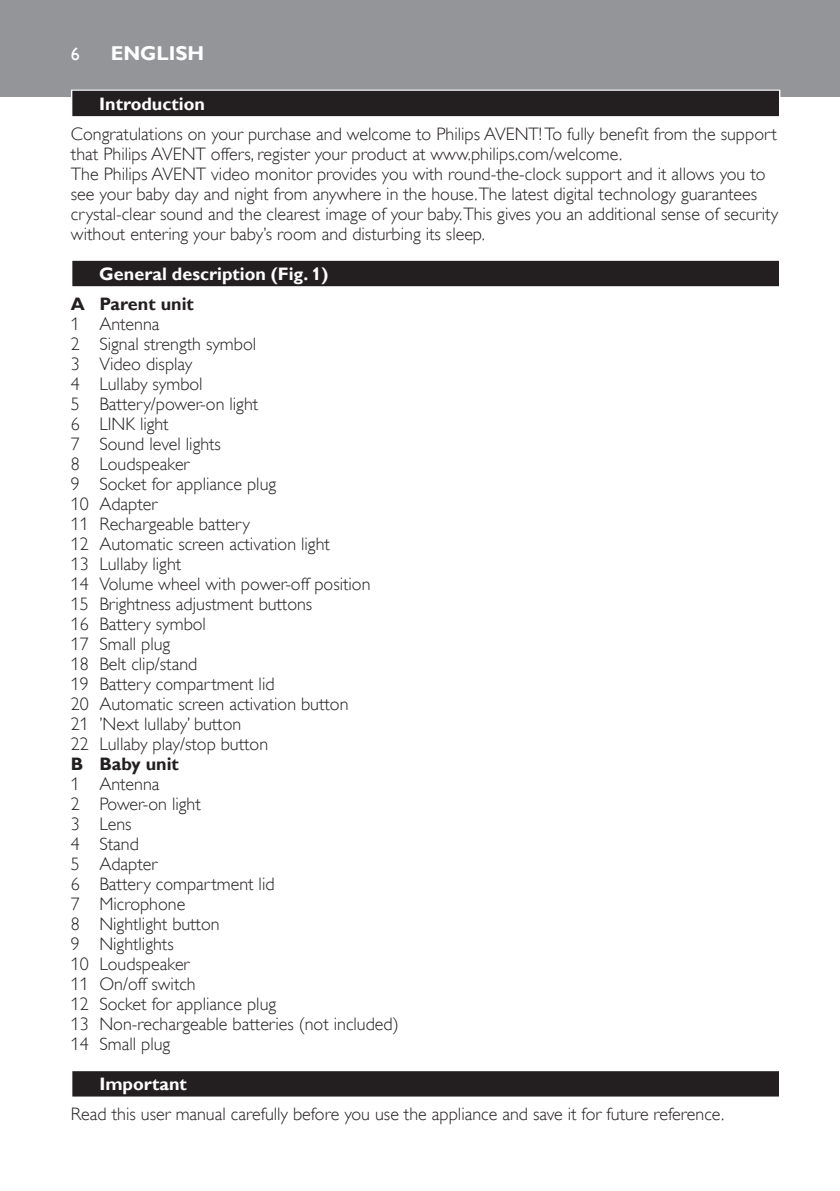
<style>
.page{position:relative;width:840px;height:1191px;background:#fff}
.page>*{position:absolute;margin:0;border:0;box-sizing:border-box;transform-origin:0 0}
.t1{font:700 20px "Gill Sans Alt One WGL";color:#fff}
.t2{font:18px/20px "Gill Sans Alt One WGL Light";color:#231f20}
.t3{font:700 18px "Gill Sans Alt One WGL";color:#fff}
.t4{font:700 18px "Gill Sans Alt One WGL";color:#231f20}
.t5{font:18px "Gill Sans Alt One WGL";color:#fff}
</style>
<div class="page">
<div style="left:0;top:0;width:839px;height:96px;background:#939598"></div>
<div style="left:71px;top:90px;width:709px;height:28px;background:#e4e3e3"></div>
<div style="left:72px;top:91px;width:706px;height:25px;background:#231f20"></div>
<div style="left:71px;top:260px;width:709px;height:28px;background:#d3d3d3"></div>
<div style="left:72px;top:261px;width:706px;height:25px;background:#231f20"></div>
<div style="left:71px;top:1070px;width:709px;height:28px;background:#858383"></div>
<div style="left:72px;top:1071px;width:706px;height:25px;background:#231f20"></div>
<p class="t5" style="left:71px;top:42px;width:10px">6</p>
<p class="t1" style="left:111px;top:40px;width:95px">English</p>
<p class="t3" style="left:99px;top:92px;width:107px">I ntroduction</p>
<p class="t2" style="left:71px;top:124px;width:708px">Congratulations on your purchase and welcome to Philips AVENT! To fully benefit from the support that Philips AVENT offers, register your product at www.philips.com/welcome.<br>The Philips AVENT video monitor provides you with round-the-clock support and it allows you to see your baby day and night from anywhere in the house.The latest digital technology guarantees crystal-clear sound and the clearest image of your baby.This gives you an additional sense of security without entering your baby’s room and disturbing its sleep.</p>
<p class="t3" style="left:99px;top:262px;width:230px">General description (Fig. 1)</p>
<p class="t4" style="left:71px;top:292px;width:124px">A Parent unit</p>
<p class="t2" style="left:71px;top:314px;width:301px">1 Antenna<br>2 Signal strength symbol<br>3 Video display<br>4 Lullaby symbol<br>5 Battery/power-on light<br>6 LINK light<br>7 Sound level lights<br>8 Loudspeaker<br>9 Socket for appliance plug<br>10 Adapter<br>11 Rechargeable battery<br>12 Automatic screen activation light<br>13 Lullaby light<br>14 Volume wheel with power-off position<br>15 Brightness adjustment buttons<br>16 Battery symbol<br>17 Small plug<br>18 Belt clip/stand<br>19 Battery compartment lid<br>20 Automatic screen activation button<br>21 ’Next lullaby’ button<br>22 Lullaby play/stop button</p>
<p class="t4" style="left:71px;top:752px;width:109px">B Baby unit</p>
<p class="t2" style="left:71px;top:774px;width:329px">1 Antenna<br>2 Power-on light<br>3 Lens<br>4 Stand<br>5 Adapter<br>6 Battery compartment lid<br>7 Microphone<br>8 Nightlight button<br>9 Nightlights<br>10 Loudspeaker<br>11 On/off switch<br>12 Socket for appliance plug<br>13 Non-rechargeable batteries (not included)<br>14 Small plug</p>
<p class="t3" style="left:99px;top:1072px;width:89px">I mportant</p>
<p class="t2" style="left:71px;top:1104px;width:654px">Read this user manual carefully before you use the appliance and save it for future reference.</p>
</div>
